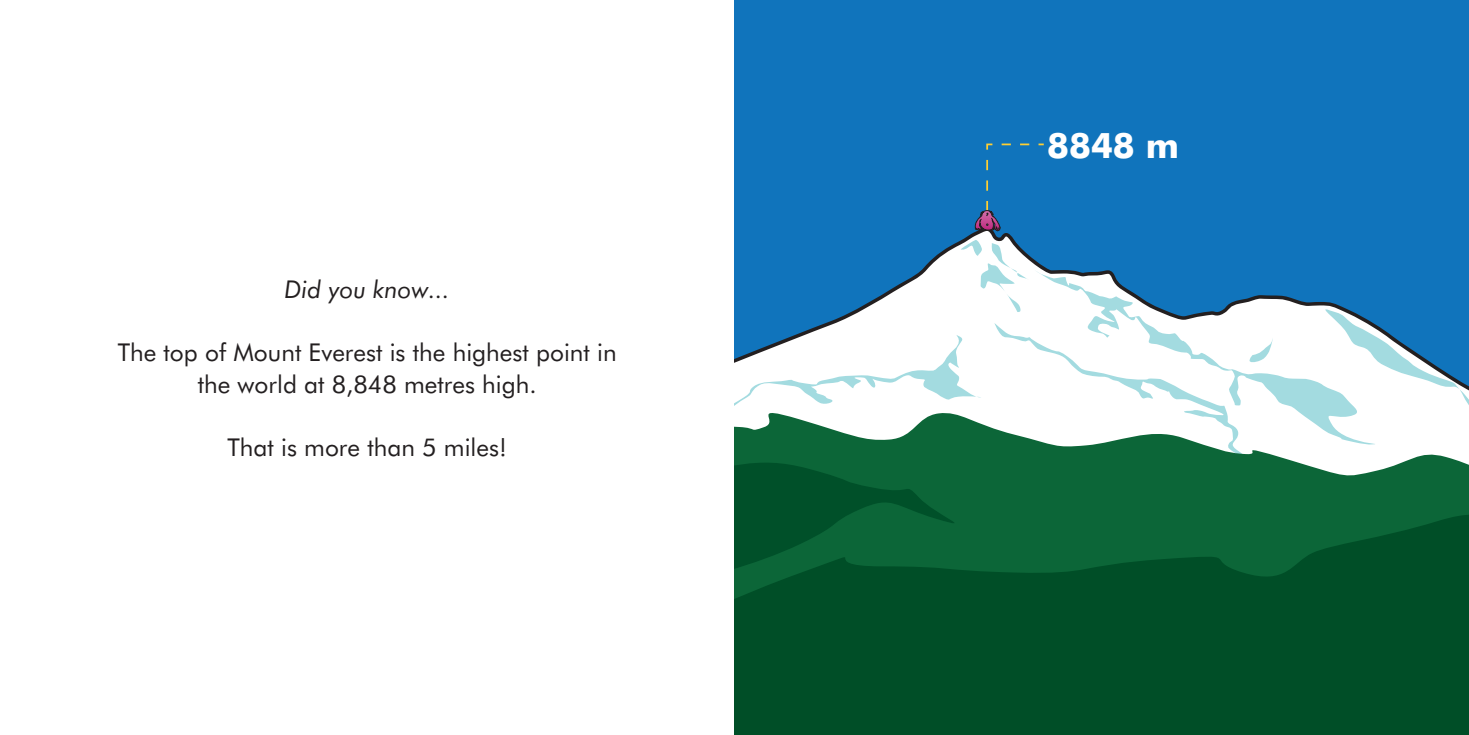
<style>
.page{position:relative;width:1469px;height:735px;background:#fff}
.page>*{position:absolute;margin:0;border:0;box-sizing:border-box;transform-origin:0 0}
.t1{font:700 35px "Futura BT";color:#fff}
.t2{font:24.5px/31.5px "Futura BT";color:#231f20;text-align:center}
.t3{font:italic 24.5px "Futura BT";color:#231f20}
</style>
<div class="page">
<div style="left:734px;top:0;width:734px;height:734px;background:#1074bc"></div>
<svg style="left:803px;top:227px;width:237px;height:176px"></svg>
<svg style="left:960px;top:239px;width:72px;height:74px"></svg>
<svg style="left:1025px;top:264px;width:313px;height:139px"></svg>
<svg style="left:734px;top:332px;width:252px;height:71px"></svg>
<svg style="left:1315px;top:305px;width:153px;height:98px"></svg>
<svg style="left:994px;top:323px;width:280px;height:80px"></svg>
<svg style="left:734px;top:403px;width:734px;height:99px;fill:#0c6638"></svg>
<svg style="left:734px;top:454px;width:245px;height:48px"></svg>
<svg style="left:734px;top:502px;width:734px;height:232px;fill:#004e27"></svg>
<svg style="left:975px;top:143px;width:68px;height:88px"></svg>
<p class="t3" style="left:284px;top:274px;width:167px">Did you know...</p>
<p class="t2" style="left:118px;top:336px;width:500px">The top of Mount Everest is the highest point in the world at 8,848 metres high.</p>
<p class="t2" style="left:227px;top:431px;width:281px">That is more than 5 miles!</p>
<h1 class="t1" style="left:1047px;top:124px;width:133px">8848 m</h1>
</div>
